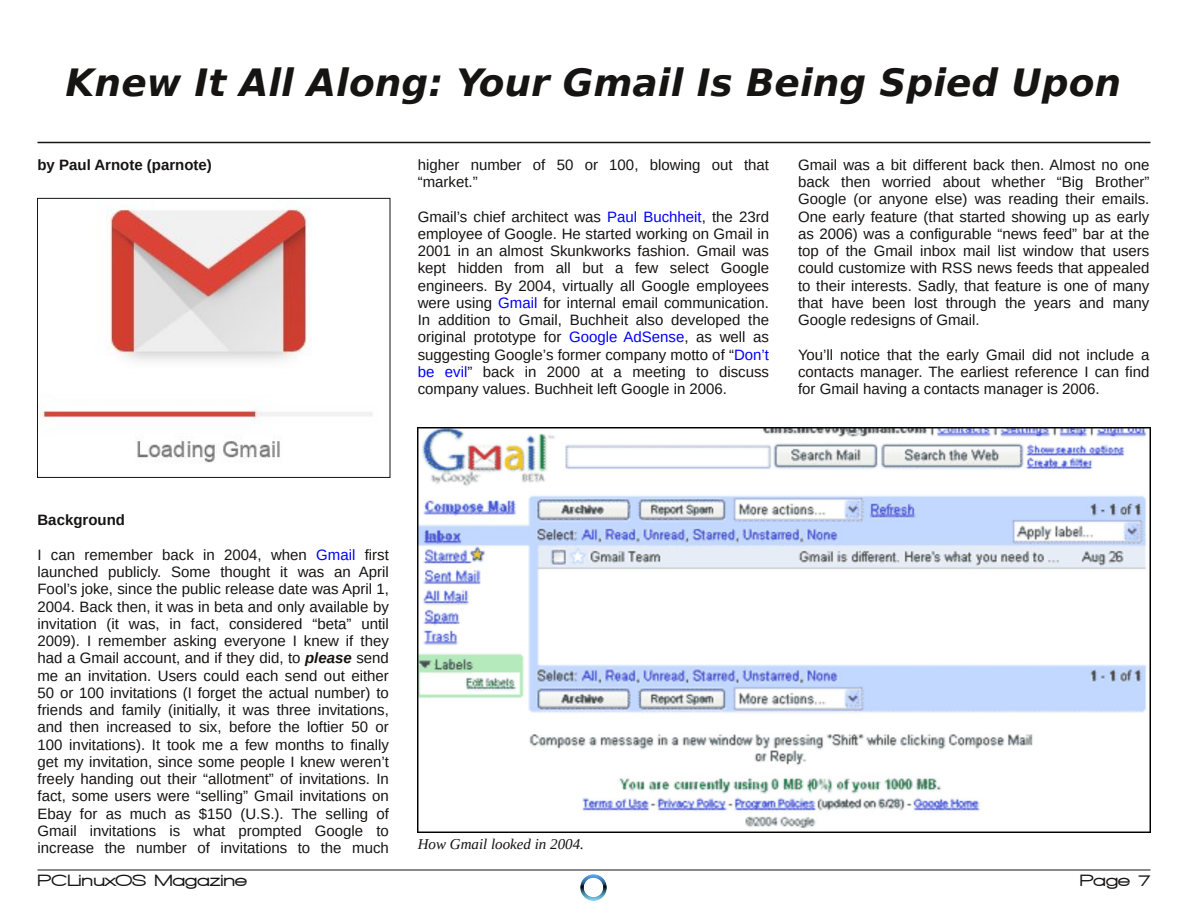
<style>
.page{position:relative;width:1188px;height:918px;background:#fff}
.page>*{position:absolute;margin:0;border:0;box-sizing:border-box;transform-origin:0 0}
.t1{font:italic 700 37.5px "Bitstream Vera Sans";color:#161413}
.t2{font:900 16.5px "Walkway Expand";color:#161413}
.t3{font:15px/17.2px "Liberation Sans";color:#161413;text-align:justify}
.t4{font:700 15px "Liberation Sans";color:#161413}
.t5{font:italic 15px "Liberation Serif";color:#161413}
.s1{color:#00f}
.s2{font-weight:700;font-style:italic}
</style>
<div class="page">
<hr style="left:38px;top:142px;width:1112px;height:1px;background:#161413">
<hr style="left:38px;top:870px;width:1112px;height:1px;background:#161413">
<img style="left:580px;top:874px;width:27px;height:27px">
<img style="left:40px;top:208px;width:332px;height:255px">
<img style="left:418px;top:428px;width:732px;height:405px">
<h1 class="t1" style="left:66px;top:61px;width:1057px">Knew It All Along: Your Gmail Is Being Spied Upon</h1>
<p class="t4" style="left:38px;top:156px;width:176px">by Paul Arnote (parnote)</p>
<p class="t3" style="left:418px;top:156px;width:353px">higher number of 50 or 100, blowing out that “market.”</p>
<p class="t3" style="left:418px;top:208px;width:353px">Gmail’s chief architect was <span class="s1">Paul Buchheit</span>, the 23rd employee of Google. He started working on Gmail in 2001 in an almost Skunkworks fashion. Gmail was kept hidden from all but a few select Google engineers. By 2004, virtually all Google employees were using <span class="s1">Gmail</span> for internal email communication.<br>In addition to Gmail, Buchheit also developed the original prototype for <span class="s1">Google AdSense</span>, as well as suggesting Google’s former company motto of “<span class="s1">Don’t be evil</span>” back in 2000 at a meeting to discuss company values. Buchheit left Google in 2006.</p>
<p class="t3" style="left:798px;top:156px;width:353px">Gmail was a bit different back then. Almost no one back then worried about whether “Big Brother” Google (or anyone else) was reading their emails.<br>One early feature (that started showing up as early as 2006) was a configurable “news feed” bar at the top of the Gmail inbox mail list window that users could customize with RSS news feeds that appealed to their interests. Sadly, that feature is one of many that have been lost through the years and many Google redesigns of Gmail.</p>
<p class="t3" style="left:798px;top:346px;width:353px">You’ll notice that the early Gmail did not include a contacts manager. The earliest reference I can find for Gmail having a contacts manager is 2006.</p>
<p class="t4" style="left:38px;top:512px;width:89px">Background</p>
<p class="t3" style="left:38px;top:546px;width:353px">I can remember back in 2004, when <span class="s1">Gmail</span> first launched publicly. Some thought it was an April Fool’s joke, since the public release date was April 1, 2004. Back then, it was in beta and only available by invitation (it was, in fact, considered “beta” until 2009). I remember asking everyone I knew if they had a Gmail account, and if they did, to <span class="s2">please</span> send me an invitation. Users could each send out either 50 or 100 invitations (I forget the actual number) to friends and family (initially, it was three invitations, and then increased to six, before the loftier 50 or 100 invitations). It took me a few months to finally get my invitation, since some people I knew weren’t freely handing out their “allotment” of invitations. In fact, some users were “selling” Gmail invitations on Ebay for as much as $150 (U.S.). The selling of Gmail invitations is what prompted Google to increase the number of invitations to the much</p>
<p class="t5" style="left:418px;top:836px;width:168px">How Gmail looked in 2004.</p>
<p class="t2" style="left:38px;top:871px;width:211px">PCLinuxOS Magazine</p>
<p class="t2" style="left:1080px;top:871px;width:73px">Page 7</p>
</div>
